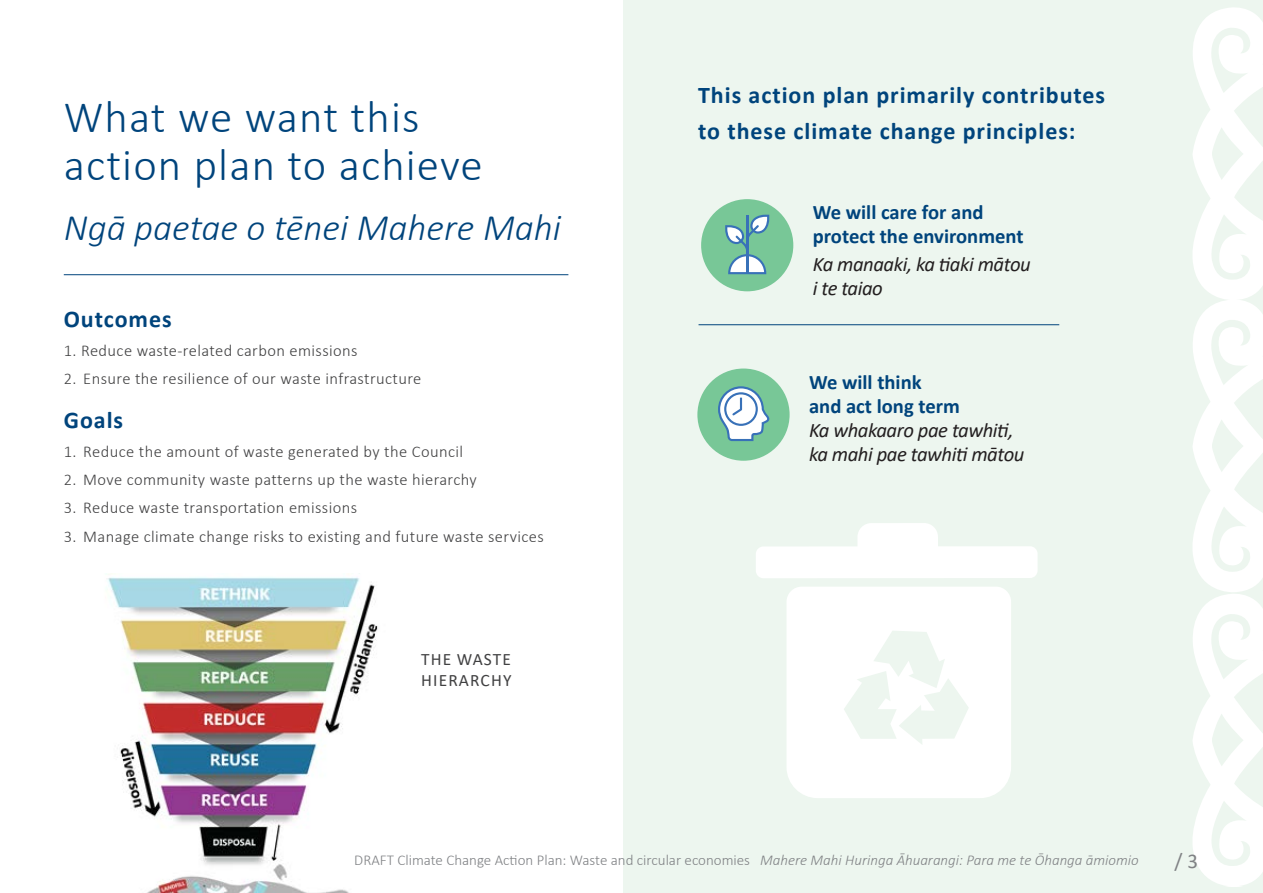
<style>
.page{position:relative;width:1263px;height:893px;background:#fff}
.page>*{position:absolute;margin:0;border:0;box-sizing:border-box;transform-origin:0 0}
.t1{font:300 45px/48px "Calibri";letter-spacing:.025em;color:#00447c}
.t2{font:italic 300 37.5px "Calibri";color:#00447c}
.t3{font:700 24px/36px "Calibri";letter-spacing:.04em;color:#00447c}
.t4{font:21px "Calibri";color:#808285}
.t5{font:italic 20.7px/24px "Calibri";letter-spacing:-.02em;color:#231f20}
.t6{font:700 20.7px/24px "Calibri";color:#00447c}
.t7{font:17.4px/20.9px "Calibri";letter-spacing:.065em;color:#414142}
.t8{font:300 16.5px "Calibri";letter-spacing:.025em;color:#414142}
.t9{font:300 15px "Calibri";color:#808285}
.s1{font-style:italic}
</style>
<div class="page">
<div style="left:623px;top:0;width:640px;height:893px;background:#edf6ef"></div>
<hr style="left:64px;top:274px;width:504px;height:1px;background:#00447c">
<hr style="left:698px;top:324px;width:361px;height:1px;background:#00447c">
<svg style="left:1193px;top:7px;width:70px;height:879px"></svg>
<div style="left:697px;top:369px;width:93px;height:92px;background:#78c797;border-radius:50%"></div>
<svg style="left:718px;top:386px;width:52px;height:55px"></svg>
<svg style="left:787px;top:587px;width:224px;height:211px;fill:#fff"></svg>
<svg style="left:756px;top:523px;width:281px;height:55px"></svg>
<img style="left:107px;top:577px;width:271px;height:316px">
<div style="left:701px;top:199px;width:92px;height:92px;background:#78c797;border-radius:50%"></div>
<svg style="left:725px;top:215px;width:44px;height:59px"></svg>
<h1 class="t1" style="left:64px;top:92px;width:421px">What we want this action plan to achieve</h1>
<h2 class="t2" style="left:64px;top:205px;width:499px">Ngā paetae o tēnei Mahere Mahi</h2>
<h3 class="t3" style="left:64px;top:301px;width:109px">Outcomes</h3>
<p class="t8" style="left:64px;top:340px;width:295px">1. Reduce waste-related carbon emissions</p>
<p class="t8" style="left:64px;top:368px;width:359px">2. Ensure the resilience of our waste infrastructure</p>
<h3 class="t3" style="left:64px;top:402px;width:61px">Goals</h3>
<p class="t8" style="left:64px;top:441px;width:401px">1. Reduce the amount of waste generated by the Council</p>
<p class="t8" style="left:64px;top:469px;width:415px">2. Move community waste patterns up the waste hierarchy</p>
<p class="t8" style="left:64px;top:498px;width:295px">3. Reduce waste transportation emissions</p>
<p class="t8" style="left:64px;top:526px;width:482px">3. Manage climate change risks to existing and future waste services</p>
<p class="t7" style="left:421px;top:648px;width:92px">THE WASTE<br>HIERARCHY</p>
<h3 class="t3" style="left:698px;top:77px;width:408px">This action plan primarily contributes to these climate change principles:</h3>
<p class="t6" style="left:813px;top:199px;width:212px">We will care for and protect the environment</p>
<p class="t5" style="left:813px;top:251px;width:219px">Ka manaaki, ka tiaki mātou i te taiao</p>
<p class="t6" style="left:809px;top:370px;width:152px">We will think<br>and act long term</p>
<p class="t5" style="left:809px;top:417px;width:217px">Ka whakaaro pae tawhiti, ka mahi pae tawhiti mātou</p>
<p class="t9" style="left:354px;top:851px;width:786px">DRAFT Climate Change Action Plan: Waste and circular economies <span class="s1">Mahere Mahi Huringa Āhuarangi: Para me te Ōhanga āmiomio</span></p>
<p class="t4" style="left:1174px;top:846px;width:25px">/ 3</p>
</div>
